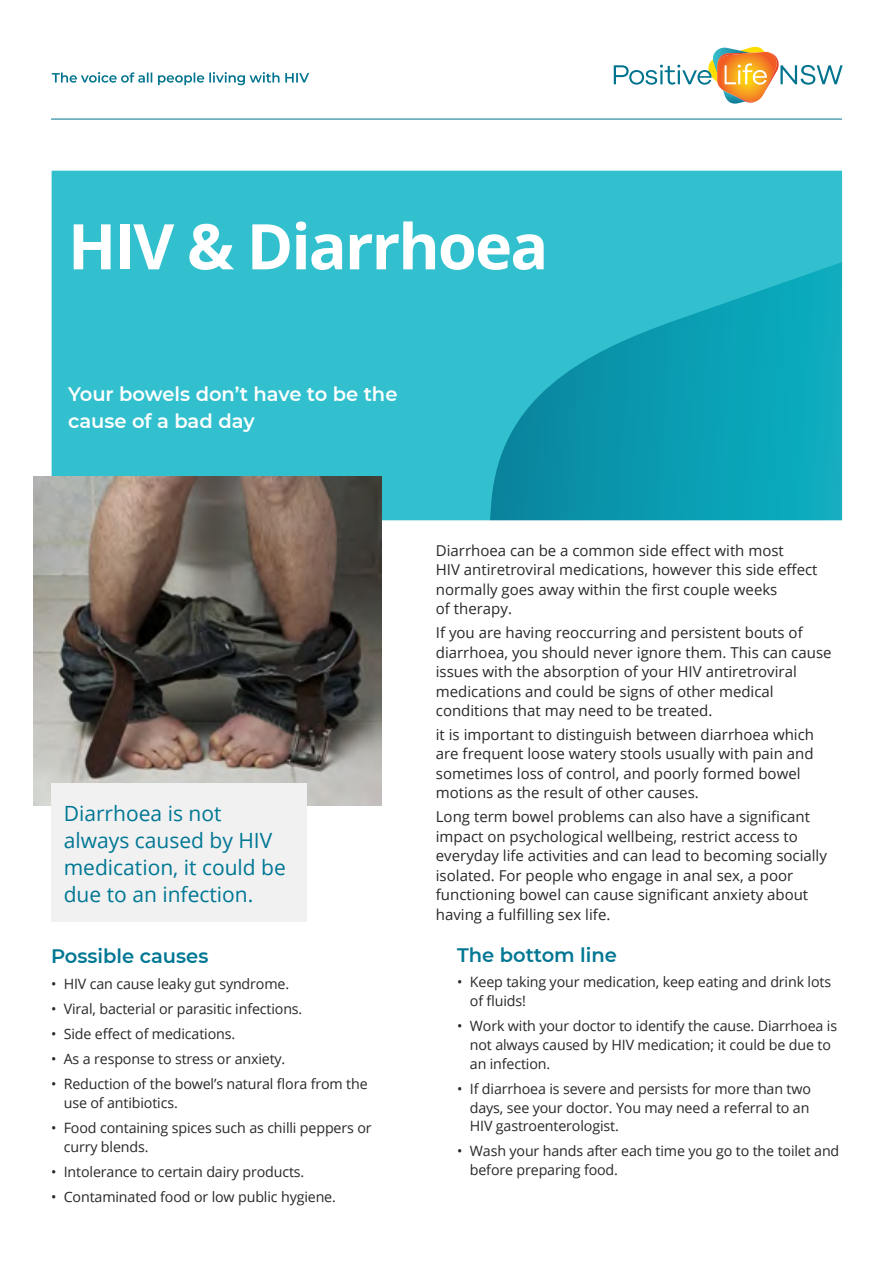
<style>
.page{position:relative;width:893px;height:1263px;background:#fff}
.page>*{position:absolute;margin:0;border:0;box-sizing:border-box;transform-origin:0 0}
.t1{font:700 63px "Open Sans";letter-spacing:-.03em;color:#fff}
.t2{font:21px/27px "Open Sans";color:#007793}
.t3{font:600 19.5px/27px "Montserrat";color:#fff}
.t4{font:600 19.5px "Montserrat";color:#007793}
.t5{font:15px/19.5px "Open Sans";color:#292829}
.t6{font:14.25px/18.8px "Open Sans";letter-spacing:-.01em;color:#292829}
</style>
<div class="page">
<svg style="left:614px;top:47px;width:229px;height:57px"></svg>
<svg style="left:52px;top:72px;width:257px;height:13px"></svg>
<hr style="left:51px;top:119px;width:791px;height:1px;background:#00738f">
<div style="left:51px;top:170px;width:792px;height:351px;background:#32c0cf"></div>
<svg style="left:490px;top:262px;width:351px;height:257px"></svg>
<img style="left:34px;top:477px;width:347px;height:329px">
<div style="left:51px;top:784px;width:255px;height:138px;background:#f1f1f2"></div>
<h1 class="t1" style="left:68px;top:202px;width:482px">HIV &amp; Diarrhoea</h1>
<h3 class="t3" style="left:68px;top:379px;width:331px">Your bowels don’t have to be the cause of a bad day</h3>
<h2 class="t2" style="left:64px;top:799px;width:224px">Diarrhoea is not always caused by HIV medication, it could be due to an infection.</h2>
<h3 class="t4" style="left:51px;top:943px;width:159px">Possible causes</h3>
<p class="t6" style="left:51px;top:974px;width:240px">• HIV can cause leaky gut syndrome.</p>
<p class="t6" style="left:51px;top:999px;width:253px">• Viral, bacterial or parasitic infections.</p>
<p class="t6" style="left:51px;top:1024px;width:186px">• Side effect of medications.</p>
<p class="t6" style="left:51px;top:1049px;width:236px">• As a response to stress or anxiety.</p>
<p class="t6" style="left:64px;top:1074px;width:305px;text-indent:-13px">• Reduction of the bowel’s natural flora from the use of antibiotics.</p>
<p class="t6" style="left:64px;top:1118px;width:309px;text-indent:-13px">• Food containing spices such as chilli peppers or curry blends.</p>
<p class="t6" style="left:51px;top:1162px;width:255px">• Intolerance to certain dairy products.</p>
<p class="t6" style="left:51px;top:1187px;width:286px">• Contaminated food or low public hygiene.</p>
<p class="t5" style="left:436px;top:540px;width:383px">Diarrhoea can be a common side effect with most<br>HIV antiretroviral medications, however this side effect normally goes away within the first couple weeks<br>of therapy.</p>
<p class="t5" style="left:436px;top:622px;width:397px">If you are having reoccurring and persistent bouts of diarrhoea, you should never ignore them. This can cause issues with the absorption of your HIV antiretroviral medications and could be signs of other medical conditions that may need to be treated.</p>
<p class="t5" style="left:436px;top:724px;width:380px">it is important to distinguish between diarrhoea which are frequent loose watery stools usually with pain and sometimes loss of control, and poorly formed bowel motions as the result of other causes.</p>
<p class="t5" style="left:436px;top:806px;width:393px">Long term bowel problems can also have a significant impact on psychological wellbeing, restrict access to everyday life activities and can lead to becoming socially isolated. For people who engage in anal sex, a poor functioning bowel can cause significant anxiety about having a fulfilling sex life.</p>
<h3 class="t4" style="left:457px;top:941px;width:161px">The bottom line</h3>
<p class="t6" style="left:470px;top:972px;width:363px;text-indent:-13px">• Keep taking your medication, keep eating and drink lots of fluids!</p>
<p class="t6" style="left:470px;top:1016px;width:369px;text-indent:-13px">• Work with your doctor to identify the cause. Diarrhoea is not always caused by HIV medication; it could be due to an infection.</p>
<p class="t6" style="left:470px;top:1079px;width:343px;text-align:justify;text-indent:-13px">• If diarrhoea is severe and persists for more than two days, see your doctor. You may need a referral to an HIV gastroenterologist.</p>
<p class="t6" style="left:470px;top:1141px;width:371px;text-indent:-13px">• Wash your hands after each time you go to the toilet and before preparing food.</p>
</div>
